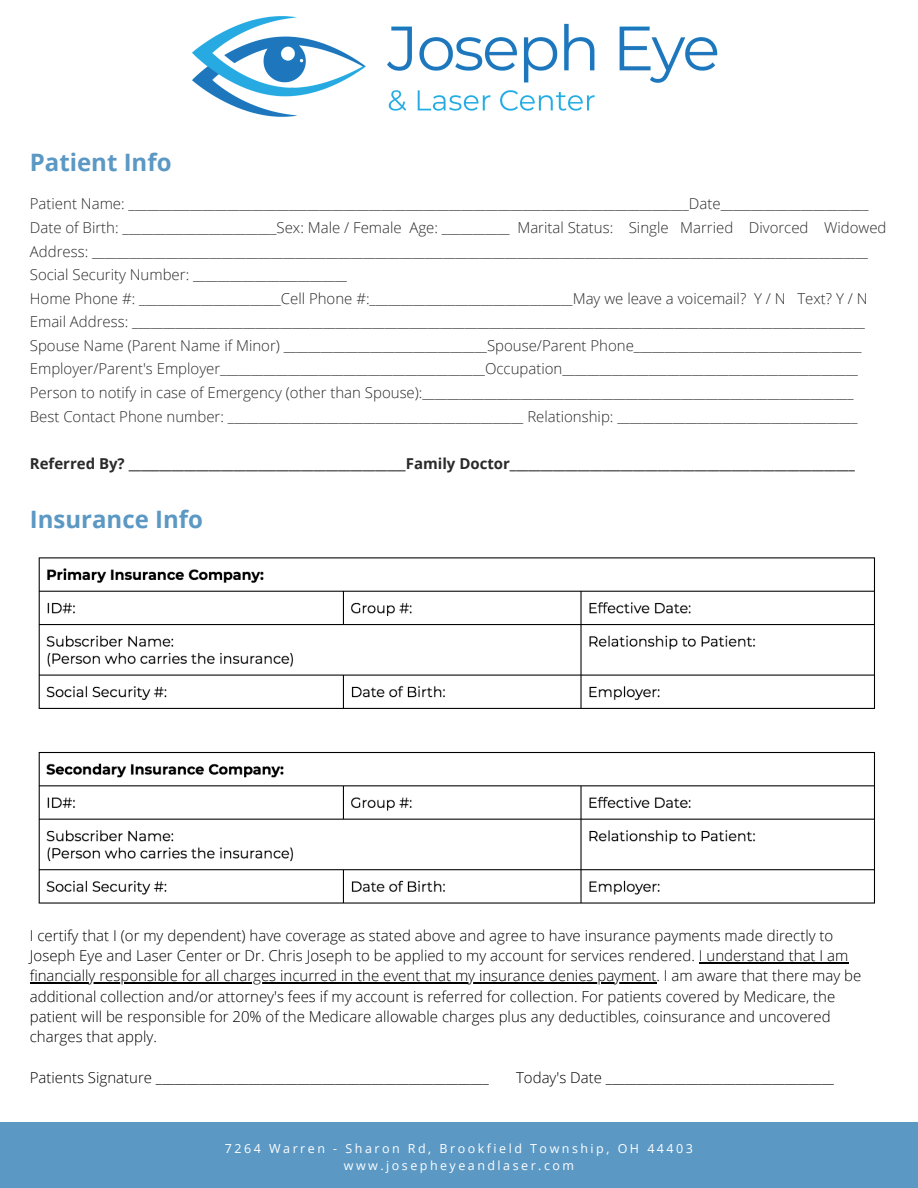
<style>
.page{position:relative;width:918px;height:1188px;background:#fff}
.page>*{position:absolute;margin:0;border:0;box-sizing:border-box;transform-origin:0 0}
.t1{font:700 24px "Open Sans";color:#5b98c4}
.t2{font:300 15px/23.5px "Open Sans";color:#2a2a2a}
.t3{font:300 15px/20.2px "Open Sans";color:#000}
.t4{font:700 15px "Open Sans";color:#2a2a2a}
.t5{font:12.45px/17px "Open Sans";letter-spacing:.2em;color:#fff;text-align:center}
</style>
<div class="page">
<img style="left:192px;top:17px;width:526px;height:100px">
<div style="left:0;top:1122px;width:918px;height:66px;background:#5b98c4"></div>
<img style="left:38px;top:557px;width:837px;height:347px">
<hr style="left:699px;top:962px;width:149px;height:1px;background:#000">
<hr style="left:30px;top:982px;width:627px;height:2px;background:#000">
<h1 class="t1" style="left:30px;top:145px;width:143px">Patient Info</h1>
<p class="t2" style="left:30px;top:192px;width:858px">Patient Name: ___________________________________________________________________________________________Date________________________ Date of Birth: _________________________Sex: Male / Female Age: ___________ Marital Status: Single Married Divorced Widowed Address: ______________________________________________________________________________________________________________________________ Social Security Number: _________________________<br>Home Phone #: _______________________Cell Phone #:_________________________________May we leave a voicemail? Y / N Text? Y / N Email Address: _______________________________________________________________________________________________________________________ Spouse Name (Parent Name if Minor) _________________________________Spouse/Parent Phone_____________________________________ Employer/Parent's Employer___________________________________________Occupation________________________________________________ Person to notify in case of Emergency (other than Spouse):______________________________________________________________________ Best Contact Phone number: ________________________________________________ Relationship: _______________________________________</p>
<p class="t4" style="left:30px;top:453px;width:826px">Referred By? _____________________________________________Family Doctor________________________________________________________</p>
<h1 class="t1" style="left:30px;top:502px;width:175px">Insurance Info</h1>
<p class="t3" style="left:30px;top:925px;width:833px">I certify that I (or my dependent) have coverage as stated above and agree to have insurance payments made directly to Joseph Eye and Laser Center or Dr. Chris Joseph to be applied to my account for services rendered. I understand that I am financially responsible for all charges incurred in the event that my insurance denies payment. I am aware that there may be additional collection and/or attorney's fees if my account is referred for collection. For patients covered by Medicare, the patient will be responsible for 20% of the Medicare allowable charges plus any deductibles, coinsurance and uncovered charges that apply.</p>
<p class="t3" style="left:30px;top:1067px;width:461px">Patients Signature ______________________________________________________</p>
<p class="t3" style="left:516px;top:1067px;width:319px">Today's Date _____________________________________</p>
<p class="t5" style="left:225px;top:1139px;width:470px">7264 Warren - Sharon Rd, Brookfield Township, OH 44403 www.josepheyeandlaser.com</p>
</div>
